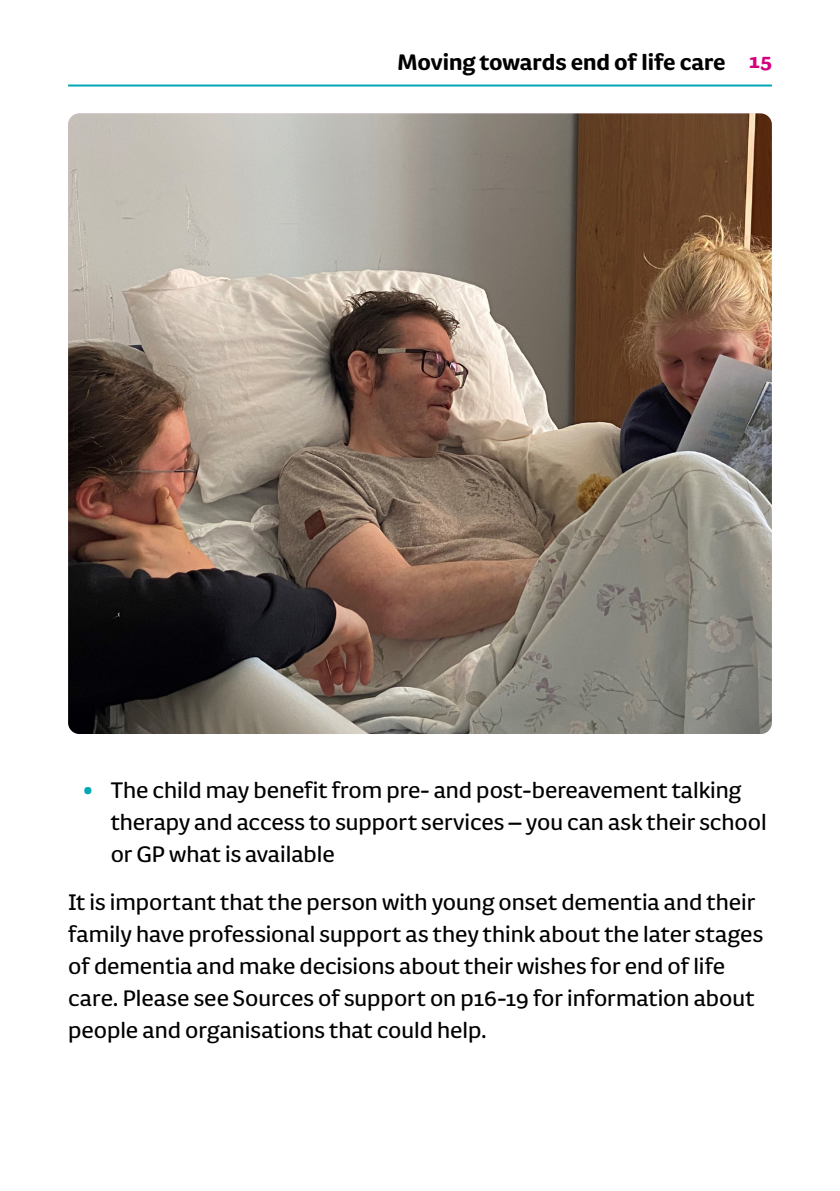
<style>
.page{position:relative;width:840px;height:1191px;background:#fff}
.page>*{position:absolute;margin:0;border:0;box-sizing:border-box;transform-origin:0 0}
._13_16_body{font:26px/32px "FS Pimlico";color:#000}
._13_16_indent{font:26px/32px "FS Pimlico";color:#000}
.t1{font:700 26px "FS Pimlico";color:#000}
.s1{font-size:24px;color:#d4007f}
.s2{font-size:36px;color:#00a8b5}
</style>
<div class="page">
<hr style="left:68px;top:84px;width:703px;height:2px;background:#00a8b5">
<img style="left:68px;top:113px;width:703px;height:621px">
<p class="t1" style="left:398px;top:42px;width:375px">Moving towards end of life care <span class="s1">15</span></p>
<p class="_13_16_indent" style="left:111px;top:773px;width:657px;text-indent:-28px"><span class="s2">•</span> The child may benefit from pre- and post-bereavement talking therapy and access to support services – you can ask their school or GP what is available</p>
<p class="_13_16_body" style="left:68px;top:885px;width:696px">It is important that the person with young onset dementia and their family have professional support as they think about the later stages of dementia and make decisions about their wishes for end of life care. Please see Sources of support on p16-19 for information about people and organisations that could help.</p>
</div>
